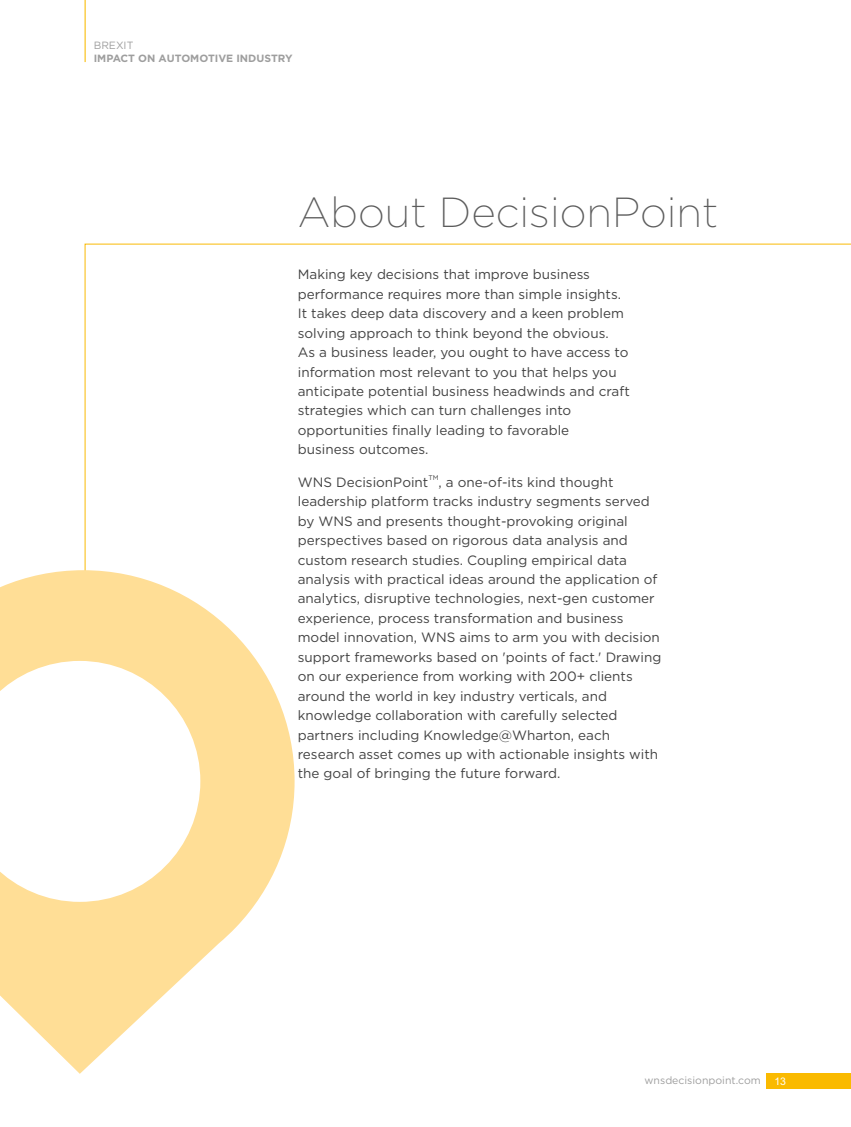
<style>
.page{position:relative;width:851px;height:1127px;background:#fff}
.page>*{position:absolute;margin:0;border:0;box-sizing:border-box;transform-origin:0 0}
.t1{font:200 42px "Gotham";color:#5c5c5c}
.t2{font:13.5px/19.5px "Gotham";color:#424242}
.t3{font:10.5px "Gotham";color:#9e9e9e}
.t4{font:700 10.5px "Gotham";color:#9e9e9e}
.t5{font:10.5px "Arial";color:#fff}
.t6{font:6.75px "Gotham";color:#424242}
</style>
<div class="page">
<svg style="left:84px;top:243px;width:766px;height:327px"></svg>
<svg style="left:0;top:570px;width:294px;height:504px"></svg>
<hr style="left:85px;top:0;width:1px;height:62px;background:#faba00">
<div style="left:766px;top:1074px;width:84px;height:15px;background:#faba00"></div>
<p class="t3" style="left:94px;top:41px;width:41px">BREXIT</p>
<p class="t4" style="left:94px;top:53px;width:200px">IMPACT ON AUTOMOTIVE INDUSTRY</p>
<h1 class="t1" style="left:298px;top:194px;width:422px">About DecisionPoint</h1>
<p class="t2" style="left:298px;top:266px;width:333px">Making key decisions that improve business performance requires more than simple insights.<br>It takes deep data discovery and a keen problem solving approach to think beyond the obvious.<br>As a business leader, you ought to have access to information most relevant to you that helps you anticipate potential business headwinds and craft strategies which can turn challenges into opportunities finally leading to favorable<br>business outcomes.</p>
<p class="t2" style="left:298px;top:473px;width:132px">WNS DecisionPoint</p>
<p class="t6" style="left:428px;top:475px;width:12px">TM</p>
<p class="t2" style="left:298px;top:473px;width:365px;text-indent:141px">, a one-of-its kind thought leadership platform tracks industry segments served by WNS and presents thought-provoking original perspectives based on rigorous data analysis and custom research studies. Coupling empirical data analysis with practical ideas around the application of analytics, disruptive technologies, next-gen customer experience, process transformation and business model innovation, WNS aims to arm you with decision support frameworks based on 'points of fact.' Drawing on our experience from working with 200+ clients around the world in key industry verticals, and knowledge collaboration with carefully selected partners including Knowledge@Wharton, each research asset comes up with actionable insights with the goal of bringing the future forward.</p>
<p class="t3" style="left:644px;top:1076px;width:118px">wnsdecisionpoint.com</p>
<p class="t5" style="left:774px;top:1077px;width:13px">13</p>
</div>
